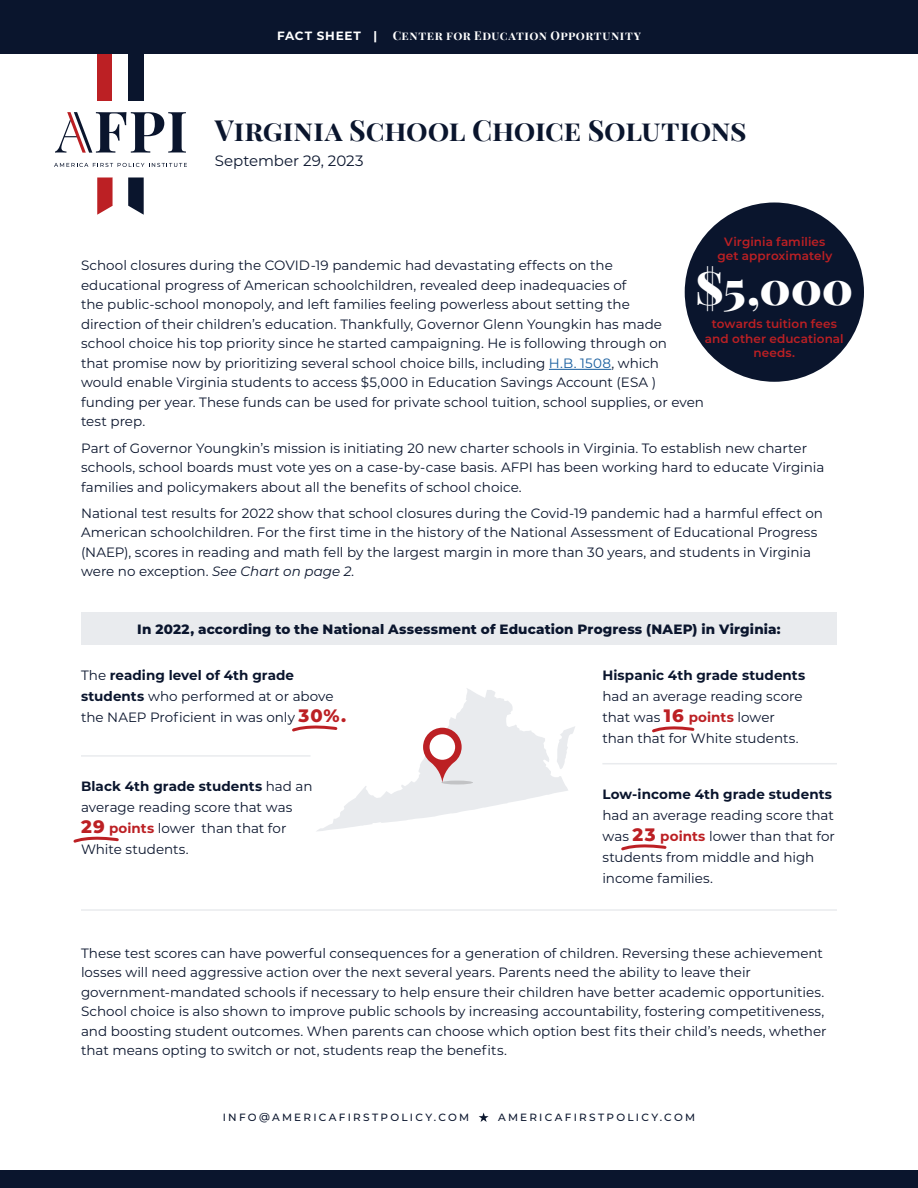
<style>
.page{position:relative;width:918px;height:1188px;background:#fff}
.page>*{position:absolute;margin:0;border:0;box-sizing:border-box;transform-origin:0 0}
.t1{font:900 46.5px "Playfair Display";color:#fff}
.t2{font:700 28.5px "Playfair Display SC";letter-spacing:-.005em;color:#0a152d}
.t3{font:15px "Montserrat";letter-spacing:-.005em;color:#0a152d}
.t4{font:13.5px/19.5px "Montserrat";color:#0a152d}
.t5{font:800 13.5px "Montserrat";letter-spacing:.01em;color:#0a152d}
.t6{font:700 13.5px "Montserrat";letter-spacing:.005em;color:#0a152d}
.t7{font:600 12px/14.4px "Montserrat";letter-spacing:.005em;color:#bc2024;text-align:center}
.t8{font:700 12px "Playfair Display SC";letter-spacing:.045em;color:#fff}
.t9{font:700 12px "Montserrat";letter-spacing:.07em;color:#fff}
.t10{font:500 10.5px "Montserrat";letter-spacing:.215em;color:#0a152d}
.s1{color:#175d9e}
.s2{font-style:italic}
.s3{font-weight:700}
.s4{font-weight:800;font-size:18px;color:#bc2024}
.s5{font-weight:700;color:#bc2024}
</style>
<div class="page">
<div style="left:97px;top:54px;width:16px;height:47px;background:#bc2024"></div>
<div style="left:128px;top:54px;width:16px;height:47px;background:#0a152d"></div>
<svg style="left:97px;top:177px;width:47px;height:38px"></svg>
<svg style="left:54px;top:163px;width:133px;height:4px"></svg>
<svg style="left:55px;top:112px;width:131px;height:41px"></svg>
<svg style="left:479px;top:1113px;width:10px;height:9px"></svg>
<div style="left:0;top:1170px;width:918px;height:18px;background:#0a152d"></div>
<hr style="left:81px;top:755px;width:229px;height:2px;background:#e9ebee">
<hr style="left:602px;top:763px;width:235px;height:1px;background:#e9ebee">
<svg style="left:73px;top:836px;width:46px;height:7px"></svg>
<svg style="left:652px;top:726px;width:43px;height:7px"></svg>
<svg style="left:621px;top:844px;width:46px;height:7px"></svg>
<div style="left:0;top:0;width:918px;height:54px;background:#0a152d"></div>
<hr style="left:549px;top:369px;width:62px;height:1px;background:#175d9e">
<div style="left:81px;top:612px;width:756px;height:33px;background:#e9ebee"></div>
<hr style="left:81px;top:909px;width:756px;height:2px;background:#e9ebee">
<div style="left:685px;top:203px;width:179px;height:179px;background:#0a152d;border-radius:50%"></div>
<svg style="left:292px;top:688px;width:283px;height:143px"></svg>
<div style="left:430px;top:734px;width:25px;height:26px;background:#fff;border-radius:50%"></div>
<svg style="left:441px;top:781px;width:32px;height:4px"></svg>
<p class="t9" style="left:277px;top:27px;width:102px">FACT SHEET |</p>
<p class="t8" style="left:393px;top:26px;width:250px">Center for Education Opportunity</p>
<h2 class="t2" style="left:215px;top:108px;width:533px">Virginia School Choice Solutions</h2>
<p class="t3" style="left:215px;top:150px;width:150px">September 29, 2023</p>
<p class="t7" style="left:717px;top:234px;width:116px">Virginia families get approximately</p>
<h1 class="t1" style="left:696px;top:251px;width:159px">$5,000</h1>
<p class="t7" style="left:705px;top:316px;width:140px">towards tuition fees and other educational needs.</p>
<p class="t4" style="left:81px;top:255px;width:625px">School closures during the COVID-19 pandemic had devastating effects on the<br>educational progress of American schoolchildren, revealed deep inadequacies of<br>the public-school monopoly, and left families feeling powerless about setting the<br>direction of their children’s education. Thankfully, Governor Glenn Youngkin has made school choice his top priority since he started campaigning. He is following through on<br>that promise now by prioritizing several school choice bills, including <span class="s1">H.B. 1508</span>, which would enable Virginia students to access $5,000 in Education Savings Account (ESA ) funding per year. These funds can be used for private school tuition, school supplies, or even test prep.</p>
<p class="t4" style="left:81px;top:438px;width:745px">Part of Governor Youngkin’s mission is initiating 20 new charter schools in Virginia. To establish new charter schools, school boards must vote yes on a case-by-case basis. AFPI has been working hard to educate Virginia families and policymakers about all the benefits of school choice.</p>
<p class="t4" style="left:81px;top:503px;width:744px">National test results for 2022 show that school closures during the Covid-19 pandemic had a harmful effect on American schoolchildren. For the first time in the history of the National Assessment of Educational Progress (NAEP), scores in reading and math fell by the largest margin in more than 30 years, and students in Virginia were no exception. <span class="s2">See Chart on page 2.</span></p>
<p class="t5" style="left:137px;top:619px;width:645px">In 2022, according to the National Assessment of Education Progress (NAEP) in Virginia:</p>
<p class="t4" style="left:81px;top:664px;width:267px;line-height:21px">The <span class="s3">reading level of 4th grade students</span> who performed at or above the NAEP Proficient in was only <span class="s4">30%.</span></p>
<p class="t4" style="left:81px;top:775px;width:233px;line-height:21px"><span class="s3">Black 4th grade students</span> had an average reading score that was<br><span class="s4">29</span> <span class="s5">points</span> lower than that for<br>White students.</p>
<p class="t6" style="left:602px;top:666px;width:204px">Hispanic 4th grade students</p>
<p class="t4" style="left:602px;top:685px;width:202px;line-height:21px">had an average reading score that was <span class="s4">16</span> <span class="s5">points</span> lower than that for White students.</p>
<p class="t6" style="left:602px;top:784px;width:231px">Low-income 4th grade students</p>
<p class="t4" style="left:602px;top:804px;width:234px;line-height:21px">had an average reading score that was <span class="s4">23</span> <span class="s5">points</span> lower than that for students from middle and high income families.</p>
<p class="t4" style="left:81px;top:943px;width:747px">These test scores can have powerful consequences for a generation of children. Reversing these achievement losses will need aggressive action over the next several years. Parents need the ability to leave their government-mandated schools if necessary to help ensure their children have better academic opportunities.<br>School choice is also shown to improve public schools by increasing accountability, fostering competitiveness, and boosting student outcomes. When parents can choose which option best fits their child’s needs, whether that means opting to switch or not, students reap the benefits.</p>
<p class="t10" style="left:223px;top:1109px;width:248px">INFO@AMERICAFIRSTPOLICY.COM</p>
<p class="t10" style="left:498px;top:1109px;width:199px">AMERICAFIRSTPOLICY.COM</p>
</div>
